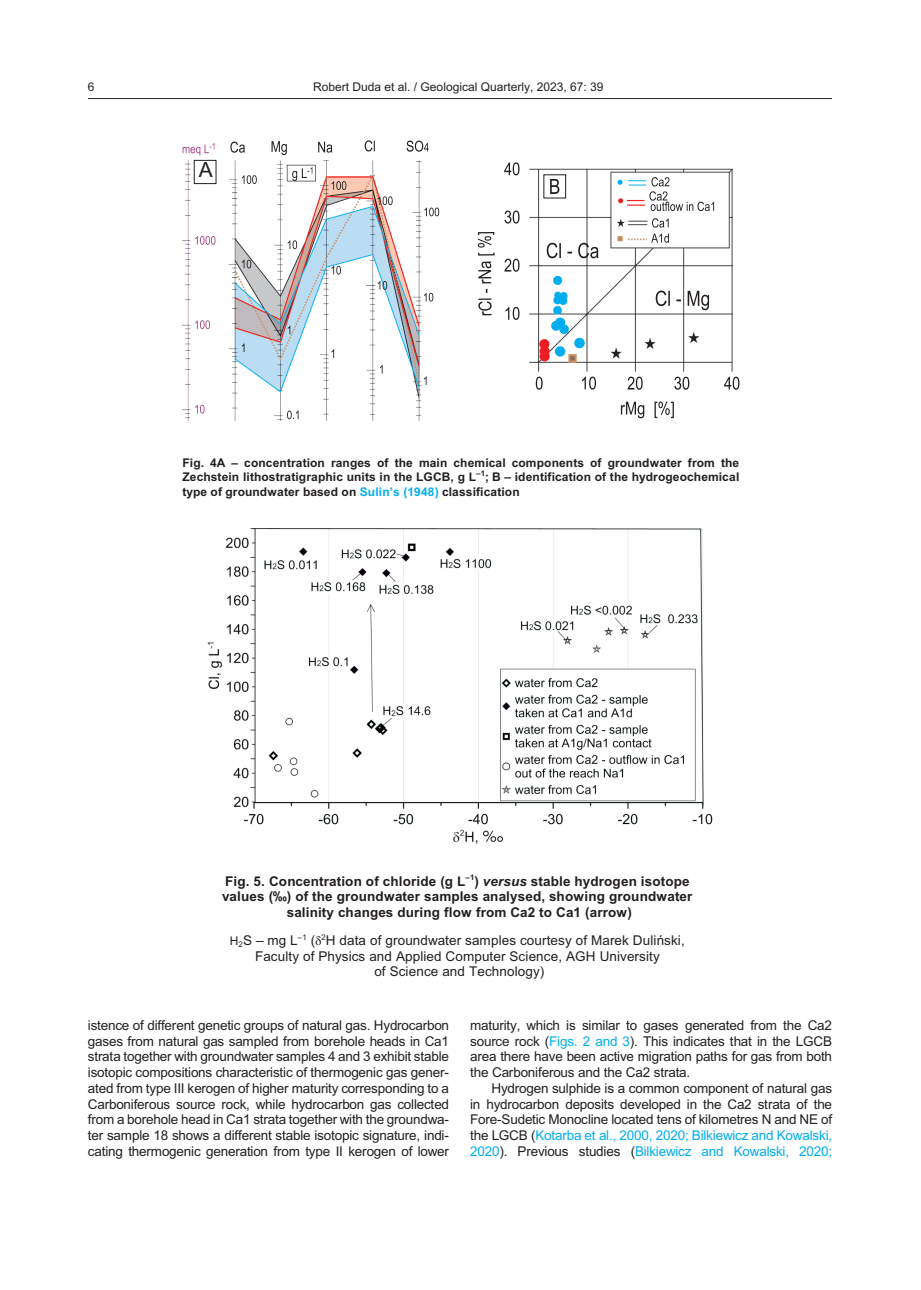
<style>
.page{position:relative;width:921px;height:1290px;background:#fff}
.page>*{position:absolute;margin:0;border:0;box-sizing:border-box;transform-origin:0 0}
.t1{font:21px "Arial";color:#231f20}
.t2{font:13.5px/15.8px "Arial";letter-spacing:-.015em;color:#231f20;text-align:justify}
.t3{font:700 13.5px/15.8px "Arial";letter-spacing:.01em;color:#231f20;text-align:center}
.t4{font:13.5px/15.5px "Arial";letter-spacing:.005em;color:#231f20;text-align:center}
.t5{font:700 12px/14.4px "Arial";letter-spacing:.01em;color:#231f20}
.t6{font:12px "Arial";color:#231f20}
.t7{font:700 7.8px "Arial";color:#231f20}
.s1{color:#00aeef}
.s2{font-style:italic}
.s3{font-size:12px}
</style>
<div class="page">
<hr style="left:88px;top:98px;width:744px;height:1px;background:#231f20">
<img style="left:182px;top:160px;width:550px;height:261px">
<svg style="left:242px;top:260px;width:9px;height:8px"></svg>
<svg style="left:242px;top:175px;width:15px;height:9px"></svg>
<svg style="left:242px;top:343px;width:3px;height:9px"></svg>
<svg style="left:288px;top:326px;width:2px;height:8px"></svg>
<svg style="left:288px;top:240px;width:9px;height:9px"></svg>
<svg style="left:287px;top:411px;width:12px;height:8px"></svg>
<svg style="left:332px;top:181px;width:14px;height:9px"></svg>
<svg style="left:332px;top:266px;width:9px;height:9px"></svg>
<svg style="left:332px;top:349px;width:2px;height:9px"></svg>
<svg style="left:378px;top:196px;width:15px;height:9px"></svg>
<svg style="left:378px;top:281px;width:9px;height:9px"></svg>
<svg style="left:380px;top:365px;width:3px;height:9px"></svg>
<svg style="left:424px;top:293px;width:9px;height:9px"></svg>
<svg style="left:424px;top:376px;width:3px;height:9px"></svg>
<svg style="left:195px;top:320px;width:15px;height:9px"></svg>
<svg style="left:195px;top:236px;width:20px;height:9px"></svg>
<svg style="left:195px;top:405px;width:10px;height:9px"></svg>
<svg style="left:183px;top:143px;width:31px;height:13px"></svg>
<svg style="left:230px;top:142px;width:15px;height:11px"></svg>
<svg style="left:272px;top:141px;width:15px;height:14px"></svg>
<svg style="left:318px;top:142px;width:14px;height:11px"></svg>
<svg style="left:365px;top:140px;width:10px;height:11px"></svg>
<svg style="left:407px;top:141px;width:22px;height:11px"></svg>
<svg style="left:424px;top:208px;width:15px;height:8px"></svg>
<svg style="left:292px;top:167px;width:20px;height:14px"></svg>
<svg style="left:550px;top:179px;width:9px;height:15px"></svg>
<svg style="left:504px;top:162px;width:16px;height:13px"></svg>
<svg style="left:504px;top:259px;width:16px;height:13px"></svg>
<svg style="left:536px;top:377px;width:7px;height:13px"></svg>
<svg style="left:582px;top:377px;width:14px;height:13px"></svg>
<svg style="left:506px;top:307px;width:14px;height:13px"></svg>
<svg style="left:724px;top:377px;width:15px;height:13px"></svg>
<svg style="left:628px;top:377px;width:15px;height:13px"></svg>
<svg style="left:674px;top:377px;width:15px;height:13px"></svg>
<svg style="left:505px;top:211px;width:15px;height:13px"></svg>
<svg style="left:547px;top:243px;width:52px;height:15px"></svg>
<svg style="left:656px;top:291px;width:53px;height:19px"></svg>
<svg style="left:621px;top:401px;width:53px;height:17px"></svg>
<svg style="left:478px;top:232px;width:17px;height:83px"></svg>
<svg style="left:652px;top:218px;width:17px;height:10px"></svg>
<svg style="left:651px;top:234px;width:18px;height:9px"></svg>
<svg style="left:649px;top:177px;width:65px;height:34px"></svg>
<div style="left:194px;top:160px;width:22px;height:24px;border:1px solid #231f20"></div>
<img style="left:207px;top:529px;width:505px;height:315px">
<p class="t6" style="left:88px;top:83px;width:8px">6</p>
<p class="t6" style="left:313px;top:83px;width:292px">Rob ert Duda et al. / Geological Quarterly, 2023, 67: 39</p>
<h1 class="t1" style="left:199px;top:162px;width:16px">A</h1>
<p class="t5" style="left:182px;top:457px;width:558px">Fig. 4A – con cen tra tion ranges of the main chem i cal com po nents of ground wa ter from the<br>Zechstein lithostratigraphic units in the LGCB, g L</p>
<p class="t7" style="left:476px;top:470px;width:10px">–1</p>
<p class="t5" style="left:182px;top:471px;width:558px;text-indent:303px">; B – iden ti fi ca tion of the hydrogeochemical type of ground wa ter based on <span class="s1">Sulin’s (1948)</span> clas si fi ca tion</p>
<p class="t3" style="left:222px;top:874px;width:472px">Fig. 5. Con cen tration of chlo ride (g L<sup>–1</sup>) <span class="s2">ver sus</span> sta ble hy dro gen iso tope val ues (‰) of the ground wa ter samples ana lysed, showing ground wa ter sa lin ity changes dur ing flow from Ca2 to Ca1 (ar row)</p>
<p class="t4" style="left:230px;top:934px;width:456px"><span class="s3">H</span><sub>2</sub>S – mg L<sup>–1</sup> ( <sup>2</sup>H data of ground wa ter samples cour tesy of Marek Duliñski,<br>Fac ulty of Phys ics and Ap plied Com puter Sci ence, AGH Uni ver sity<br>of Sci ence and Tech nol ogy)</p>
<p class="t2" style="left:88px;top:1019px;width:363px">is tence of dif fer ent ge netic groups of nat u ral gas. Hy dro car bon gases from nat u ral gas sampled from bore hole heads in Ca1 strata to gether with ground wa ter samples 4 and 3 ex hibit sta ble iso to pic com po si tions char ac ter is tic of thermogenic gas gen er - ated from type III kerogen of higher ma tu rity cor re spond ing to a Car bon if er ous source rock, while hy dro car bon gas col lected from a bore hole head in Ca1 strata to gether with the ground wa - ter sample 18 shows a dif fer ent sta ble iso to pic sig na ture, in di - cat ing thermogenic gen er a tion from type II kerogen of lower</p>
<p class="t2" style="left:470px;top:1019px;width:363px">ma tu rity, which is simi lar to gases gen er ated from the Ca2 source rock (<span class="s1">Figs. 2 and 3</span>). This in di cates that in the LGCB area there have been ac tive migra tion paths for gas from both the Car bon if er ous and the Ca2 strata.</p>
<p class="t2" style="left:470px;top:1082px;width:364px;text-indent:21px">Hy dro gen sul phide is a com mon com po nent of nat u ral gas in hy dro car bon de pos its de vel oped in the Ca2 strata of the Fore-Sudetic Monocline lo cated tens of kilo metres N and NE of the LGCB (<span class="s1">Kotarba et al., 2000, 2020; Bilkiewicz and Kowalski, 2020</span>). Pre vi ous stud ies (<span class="s1">Bilkiewicz and Kowalski, 2020;</span></p>
</div>
